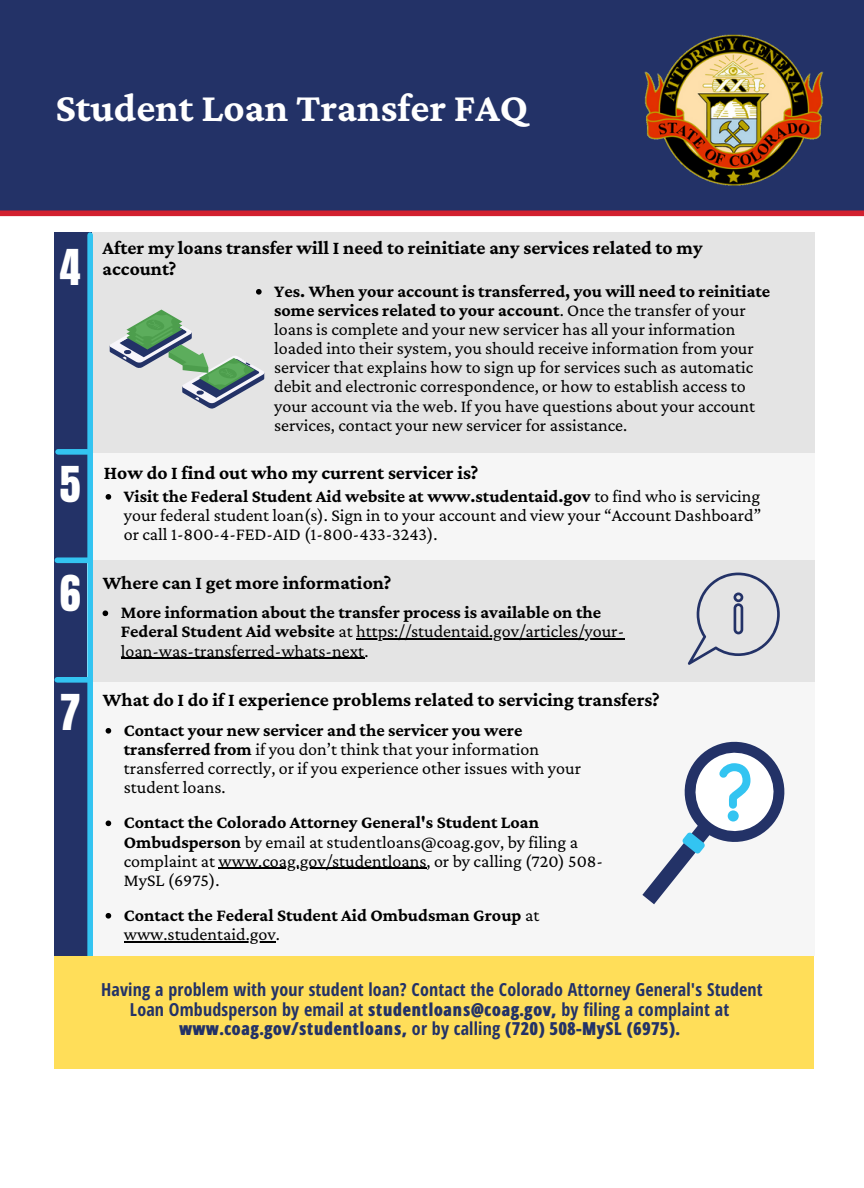
<style>
.page{position:relative;width:864px;height:1188px;background:#fff}
.page>*{position:absolute;margin:0;border:0;box-sizing:border-box;transform-origin:0 0}
.t1{font:42px "Anton";color:#fff}
.t2{font:700 40.95px "Crimson Pro";color:#fff}
.t3{font:700 19.5px/21.3px "Crimson Pro";color:#000}
.t4{font:18px/19.2px "Crimson Pro";color:#000}
.t5{font:700 18px/19.2px "Crimson Pro";color:#000}
.t6{font:700 18px/19.2px "Open Sans Hebrew Condensed";letter-spacing:.01em;color:#233267;text-align:center}
.s1{font-weight:700}
.s2{font-weight:400}
.s3{font-weight:800}
</style>
<div class="page">
<div style="left:0;top:0;width:864px;height:216px;background:#233267"></div>
<div style="left:0;top:210px;width:864px;height:6px;background:#d2202f"></div>
<div style="left:54px;top:233px;width:39px;height:222px;background:#233267"></div>
<div style="left:54px;top:453px;width:36px;height:107px;background:#233267"></div>
<div style="left:54px;top:560px;width:33px;height:123px;background:#233267"></div>
<div style="left:54px;top:677px;width:38px;height:332px;background:#233267"></div>
<div style="left:92px;top:232px;width:722px;height:229px;background:#e4e4e4"></div>
<div style="left:93px;top:560px;width:721px;height:123px;background:#e4e4e4"></div>
<div style="left:92px;top:453px;width:722px;height:107px;background:#f6f6f6"></div>
<div style="left:93px;top:683px;width:721px;height:273px;background:#f6f6f6"></div>
<div style="left:57px;top:677px;width:33px;height:6px;background:#33c4f1"></div>
<div style="left:58px;top:449px;width:32px;height:6px;background:#33c4f1"></div>
<div style="left:87px;top:235px;width:6px;height:734px;background:#33c4f1"></div>
<div style="left:57px;top:557px;width:33px;height:6px;background:#33c4f1"></div>
<div style="left:55px;top:956px;width:759px;height:112px;background:#ffde59"></div>
<img style="left:644px;top:34px;width:180px;height:152px">
<svg style="left:109px;top:310px;width:156px;height:99px"></svg>
<svg style="left:642px;top:741px;width:143px;height:163px"></svg>
<div style="left:728px;top:810px;width:11px;height:12px;background:#33c4f1;border-radius:50%"></div>
<svg style="left:688px;top:573px;width:92px;height:92px"></svg>
<svg style="left:256px;top:289px;width:6px;height:6px"></svg>
<svg style="left:103px;top:610px;width:5px;height:6px"></svg>
<hr style="left:356px;top:639px;width:269px;height:1px;background:#000">
<hr style="left:121px;top:658px;width:243px;height:1px;background:#000">
<svg style="left:106px;top:494px;width:5px;height:6px"></svg>
<svg style="left:106px;top:728px;width:5px;height:6px"></svg>
<svg style="left:106px;top:821px;width:5px;height:5px"></svg>
<hr style="left:219px;top:868px;width:208px;height:1px;background:#000">
<svg style="left:106px;top:913px;width:5px;height:6px"></svg>
<hr style="left:124px;top:941px;width:44px;height:1px;background:#000">
<hr style="left:168px;top:941px;width:78px;height:1px;background:#000">
<hr style="left:246px;top:941px;width:30px;height:1px;background:#000">
<p class="t2" style="left:55px;top:84px;width:474px">Student Loan Transfer FAQ</p>
<p class="t1" style="left:60px;top:237px;width:22px">4</p>
<p class="t3" style="left:103px;top:237px;width:601px">After my loans transfer will I need to reinitiate any services related to my account?</p>
<p class="t4" style="left:274px;top:281px;width:498px"><span class="s1">Yes. When your account is transferred, you will need to reinitiate some services related to your account</span>. Once the transfer of your loans is complete and your new servicer has all your information loaded into their system, you should receive information from your servicer that explains how to sign up for services such as automatic debit and electronic correspondence, or how to establish access to your account via the web. If you have questions about your account services, contact your new servicer for assistance.</p>
<p class="t1" style="left:60px;top:454px;width:22px">5</p>
<p class="t3" style="left:104px;top:461px;width:376px">How do I find out who my current servicer is?</p>
<p class="t4" style="left:124px;top:486px;width:639px;text-align:justify"><span class="s1">Visit the Federal Student Aid website at www.studentaid.gov</span> to find who is servicing your federal student loan(s). Sign in to your account and view your “Account Dashboard” or call 1-800-4-FED-AID (1-800-433-3243).</p>
<p class="t1" style="left:60px;top:563px;width:22px">6</p>
<p class="t3" style="left:103px;top:572px;width:290px">Where can I get more information?</p>
<p class="t5" style="left:121px;top:603px;width:505px">More information about the transfer process is available on the<br>Federal Student Aid website <span class="s2">at https://studentaid.gov/articles/your&shy;loan-was-transferred-whats-next.</span></p>
<p class="t1" style="left:60px;top:682px;width:22px">7</p>
<p class="t3" style="left:103px;top:689px;width:558px">What do I do if I experience problems related to servicing transfers?</p>
<p class="t4" style="left:124px;top:720px;width:459px"><span class="s1">Contact your new servicer and the servicer you were transferred from</span> if you don’t think that your information transferred correctly, or if you experience other issues with your student loans.</p>
<p class="t4" style="left:124px;top:813px;width:481px"><span class="s1">Contact the Colorado Attorney General's Student Loan Ombudsperson</span> by email at studentloans@coag.gov, by filing a complaint at www.coag.gov/studentloans, or by calling (720) 508- MySL (6975).</p>
<p class="t5" style="left:124px;top:905px;width:417px">Contact the Federal Student Aid Ombudsman Group <span class="s2">at www.studentaid.gov.</span></p>
<p class="t6" style="left:101px;top:980px;width:663px">Having a problem with your student loan? Contact the Colorado Attorney General's Student<br>Loan Ombudsperson by email at <span class="s3">studentloans@coag.gov,</span> by filing a complaint at <span class="s3">www.coag.gov/studentloans,</span> or by calling <span class="s3">(720) 508-MySL (6975).</span></p>
</div>
